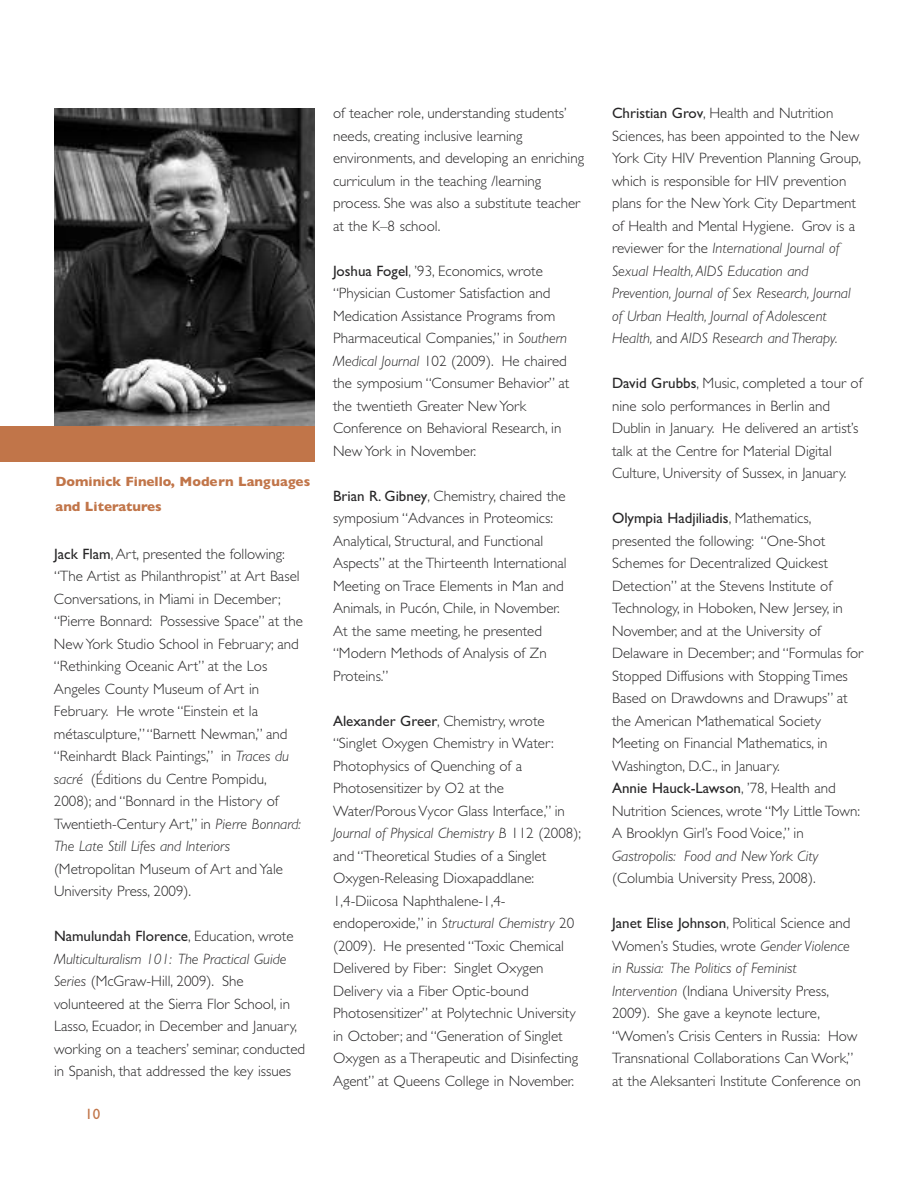
<style>
.page{position:relative;width:918px;height:1188px;background:#fff}
.page>*{position:absolute;margin:0;border:0;box-sizing:border-box;transform-origin:0 0}
.t1{font:300 15px/22.5px "Gill Sans";color:#272627}
.t2{font:italic 300 15px "Gill Sans";color:#272627}
.t3{font:15px "Gill Sans";color:#c17549}
.t4{font:700 13.5px/25.5px "Gill Sans";color:#c17549}
.s1{font-weight:400}
.s2{font-style:italic}
</style>
<div class="page">
<img style="left:54px;top:108px;width:261px;height:318px">
<div style="left:0;top:426px;width:315px;height:36px;background:#c17549"></div>
<p class="t4" style="left:55px;top:468px;width:256px">Dominick Finello, Modern Languages and Literatures</p>
<p class="t1" style="left:54px;top:542px;width:250px"><span class="s1">Jack Flam</span>, Art, presented the following: “The Artist as Philanthropist” at Art Basel Conversations, in Miami in December; “Pierre Bonnard: Possessive Space” at the New York Studio School in February; and “Rethinking Oceanic Art” at the Los Angeles County Museum of Art in February. He wrote “Einstein et la métasculpture,”“Barnett Newman,” and “Reinhardt Black Paintings,” in <span class="s2">Traces du sacré</span> (Éditions du Centre Pompidu, 2008); and “Bonnard in the History of Twentieth-Century Art,” in <span class="s2">Pierre Bonnard:<br>The Late Still Lifes and Interiors</span></p>
<p class="t1" style="left:54px;top:857px;width:231px">(Metropolitan Museum of Art and Yale<br>University Press, 2009).</p>
<p class="t1" style="left:54px;top:925px;width:253px"><span class="s1">Namulundah Florence</span>, Education, wrote <span class="s2">Multiculturalism 101: The Practical Guide Series</span> (McGraw-Hill, 2009). She volunteered at the Sierra Flor School, in Lasso, Ecuador, in December and January, working on a teachers’ seminar, conducted in Spanish, that addressed the key issues</p>
<p class="t3" style="left:85px;top:1105px;width:16px">10</p>
<p class="t1" style="left:333px;top:102px;width:253px">of teacher role, understanding students’ needs, creating inclusive learning environments, and developing an enriching curriculum in the teaching /learning process. She was also a substitute teacher at the K–8 school.</p>
<p class="t1" style="left:333px;top:259px;width:238px"><span class="s1">Joshua Fogel</span>, ’93, Economics, wrote “Physician Customer Satisfaction and Medication Assistance Programs from Pharmaceutical Companies,” in <span class="s2">Southern Medical Journal</span> 102 (2009). He chaired the symposium “Consumer Behavior” at the twentieth Greater New York Conference on Behavioral Research, in New York in November.</p>
<p class="t1" style="left:333px;top:484px;width:235px"><span class="s1">Brian R. Gibney</span>, Chemistry, chaired the symposium “Advances in Proteomics:<br>Analytical, Structural, and Functional Aspects” at the Thirteenth International Meeting on Trace Elements in Man and Animals, in Pucón, Chile, in November.<br>At the same meeting, he presented “Modern Methods of Analysis of Zn Proteins.”</p>
<p class="t1" style="left:333px;top:709px;width:249px"><span class="s1">Alexander Greer</span>, Chemistry, wrote “Singlet Oxygen Chemistry in Water:<br>Photophysics of Quenching of a Photosensitizer by O2 at the Water/Porous Vycor Glass Interface,” in <span class="s2">Journal of Physical Chemistry B</span> 112 (2008); and “Theoretical Studies of a Singlet Oxygen-Releasing Dioxapaddlane:<br>1,4-Diicosa Naphthalene-1,4- endoperoxide,” in <span class="s2">Structural Chemistry</span> 20 (2009). He presented “Toxic Chemical Delivered by Fiber: Singlet Oxygen Delivery via a Fiber Optic-bound Photosensitizer” at Polytechnic University in October; and “Generation of Singlet Oxygen as a Therapeutic and Disinfecting Agent” at Queens College in November.</p>
<p class="t1" style="left:612px;top:102px;width:251px"><span class="s1">Christian Grov</span>, Health and Nutrition Sciences, has been appointed to the New York City HIV Prevention Planning Group, which is responsible for HIV prevention plans for the New York City Department of Health and Mental Hygiene. Grov is a reviewer for the <span class="s2">International Journal of Sexual Health, AIDS Education and Prevention, Journal of Sex Research, Journal of Urban Health, Journal of Adolescent Health,</span> and <span class="s2">AIDS Research and Therapy.</span></p>
<p class="t1" style="left:612px;top:372px;width:252px"><span class="s1">David Grubbs</span>, Music, completed a tour of nine solo performances in Berlin and Dublin in January. He delivered an artist’s talk at the Centre for Material Digital Culture, University of Sussex, in January.</p>
<p class="t1" style="left:612px;top:507px;width:253px"><span class="s1">Olympia Hadjiliadis</span>, Mathematics, presented the following: “One-Shot Schemes for Decentralized Quickest Detection” at the Stevens Institute of Technology, in Hoboken, New Jersey, in November, and at the University of Delaware in December; and “Formulas for Stopped Diffusions with Stopping Times Based on Drawdowns and Drawups” at the American Mathematical Society Meeting on Financial Mathematics, in Washington, D.C., in January.<br><span class="s1">Annie Hauck-Lawson</span>, ’78, Health and Nutrition Sciences, wrote “My Little Town:<br>A Brooklyn Girl’s Food Voice,” in</p>
<p class="t2" style="left:612px;top:847px;width:208px">Gastropolis: Food and NewYork City</p>
<p class="t1" style="left:612px;top:867px;width:205px">(Columbia University Press, 2008).</p>
<p class="t1" style="left:612px;top:912px;width:250px"><span class="s1">Janet Elise Johnson</span>, Political Science and Women’s Studies, wrote <span class="s2">Gender Violence in Russia: The Politics of Feminist Intervention</span> (Indiana University Press, 2009). She gave a keynote lecture, “Women’s Crisis Centers in Russia: How Transnational Collaborations Can Work,” at the Aleksanteri Institute Conference on</p>
</div>
